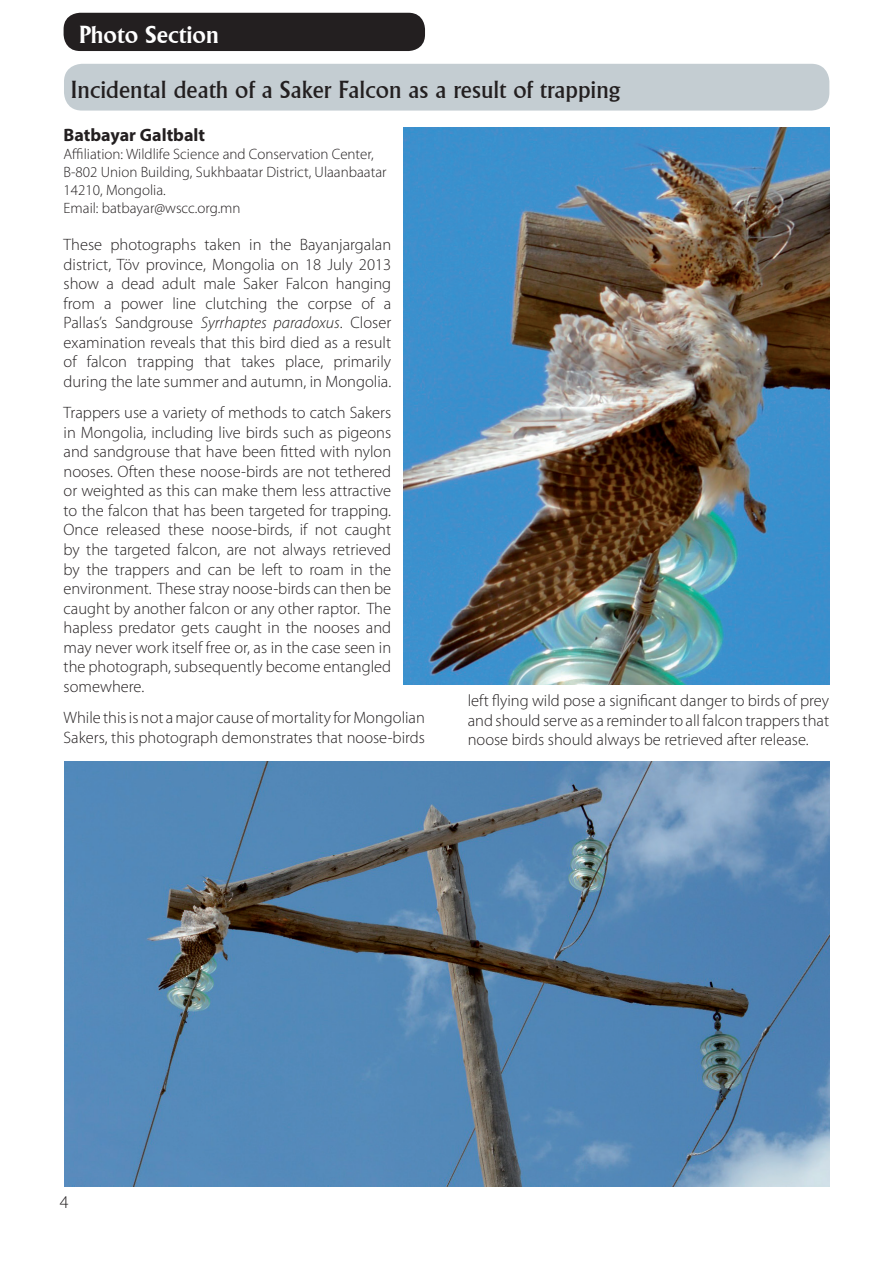
<style>
.page{position:relative;width:893px;height:1263px;background:#fff}
.page>*{position:absolute;margin:0;border:0;box-sizing:border-box;transform-origin:0 0}
.t1{font:24px "Alberta";color:#231f20}
.t2{font:700 24px "Alberta";color:#fff}
.t3{font:700 18px "Myriad Pro";color:#231f20}
.t4{font:300 18px "Myriad Pro";color:#231f20}
.t5{font:300 16.5px/19.5px "Myriad Pro";color:#231f20;text-align:justify}
.t6{font:300 15px/18px "Myriad Pro";color:#231f20}
.s1{font-style:italic}
</style>
<div class="page">
<div style="left:64px;top:13px;width:361px;height:38px;background:#231f20;border-radius:16px"></div>
<div style="left:64px;top:64px;width:765px;height:47px;background:#c4cdd2;border-radius:18px"></div>
<img style="left:404px;top:127px;width:425px;height:558px">
<img style="left:64px;top:762px;width:765px;height:424px">
<h1 class="t2" style="left:79px;top:21px;width:141px">Photo Section</h1>
<h1 class="t1" style="left:71px;top:76px;width:551px">Incidental death of a Saker Falcon as a result of trapping</h1>
<p class="t3" style="left:64px;top:123px;width:143px">Batbayar Galtbalt</p>
<p class="t6" style="left:64px;top:145px;width:325px">Affiliation: Wildlife Science and Conservation Center, B-802 Union Building, Sukhbaatar District, Ulaanbaatar 14210, Mongolia.<br>Email: batbayar@wscc.org.mn</p>
<p class="t5" style="left:64px;top:235px;width:329px">These photographs taken in the Bayanjargalan district, Töv province, Mongolia on 18 July 2013 show a dead adult male Saker Falcon hanging from a power line clutching the corpse of a Pallas’s Sandgrouse <span class="s1">Syrrhaptes paradoxus</span>. Closer examination reveals that this bird died as a result of falcon trapping that takes place, primarily during the late summer and autumn, in Mongolia.</p>
<p class="t5" style="left:64px;top:403px;width:329px">Trappers use a variety of methods to catch Sakers in Mongolia, including live birds such as pigeons and sandgrouse that have been fitted with nylon nooses. Often these noose-birds are not tethered or weighted as this can make them less attractive to the falcon that has been targeted for trapping.<br>Once released these noose-birds, if not caught by the targeted falcon, are not always retrieved by the trappers and can be left to roam in the environment. These stray noose-birds can then be caught by another falcon or any other raptor. The hapless predator gets caught in the nooses and may never work itself free or, as in the case seen in the photograph, subsequently become entangled somewhere.</p>
<p class="t5" style="left:64px;top:708px;width:363px">While this is not a major cause of mortality for Mongolian<br>Sakers, this photograph demonstrates that noose-birds</p>
<p class="t5" style="left:468px;top:691px;width:363px">left flying wild pose a significant danger to birds of prey and should serve as a reminder to all falcon trappers that noose birds should always be retrieved after release.</p>
<p class="t4" style="left:60px;top:1191px;width:10px">4</p>
</div>
